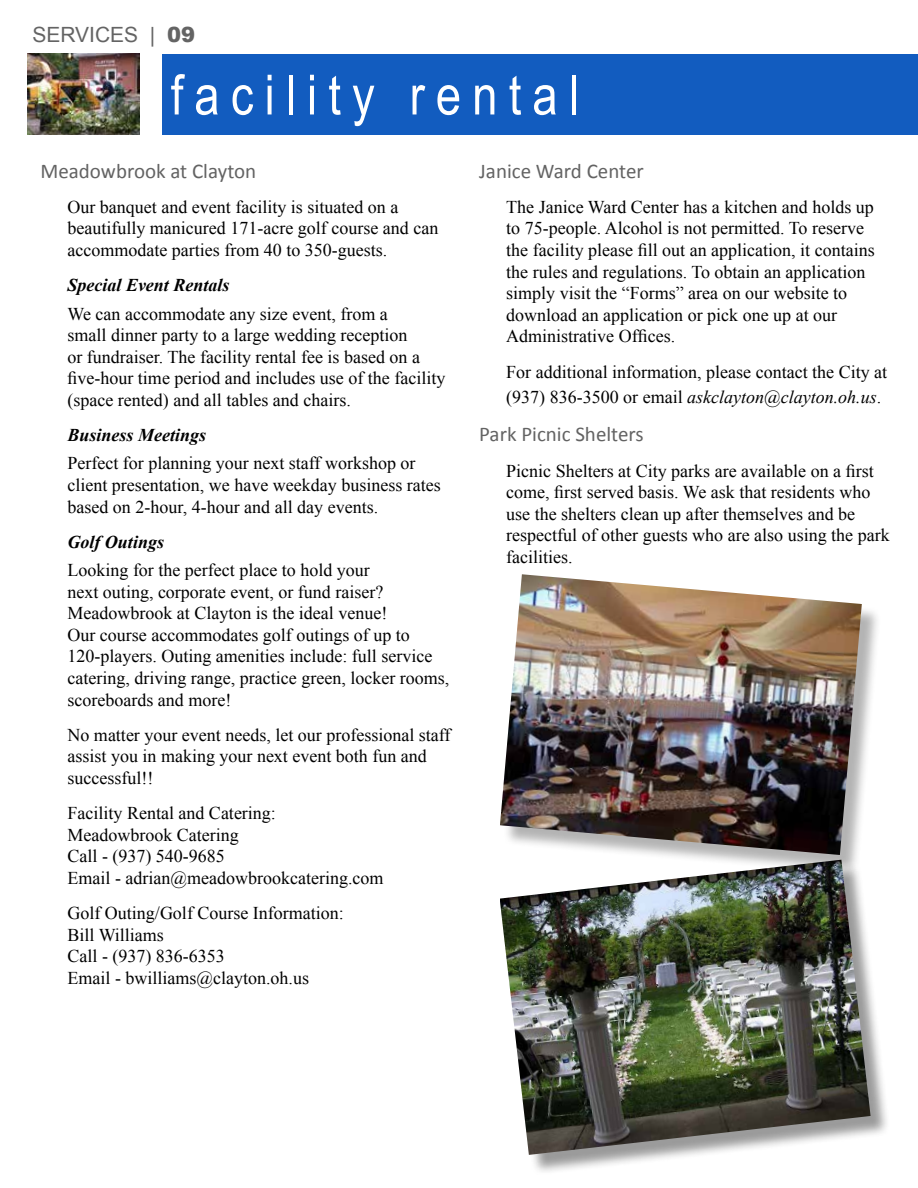
<style>
.page{position:relative;width:918px;height:1188px;background:#fff}
.page>*{position:absolute;margin:0;border:0;box-sizing:border-box;transform-origin:0 0}
.t1{font:55.5px "Arial Narrow";letter-spacing:.2em;color:#fff}
.t2{font:21px "Calibri";color:#636363}
.t3{font:21px "Arial";color:#646464}
.t4{font:18px/21.6px "Times New Roman";color:#000}
.t5{font:italic 700 18px "Times New Roman";color:#000}
.s1{font-weight:900}
.s2{font-style:italic}
</style>
<div class="page">
<div style="left:162px;top:54px;width:756px;height:81px;background:#125cbf"></div>
<img style="left:27px;top:54px;width:112px;height:81px">
<div style="left:503px;top:577px;width:379px;height:298px;background:#000;opacity:.3"></div>
<img style="left:500px;top:574px;width:362px;height:281px">
<div style="left:503px;top:863px;width:388px;height:312px;background:#000;opacity:.4"></div>
<img style="left:500px;top:860px;width:371px;height:295px">
<p class="t3" style="left:32px;top:21px;width:164px">SERVICES | <span class="s1">09</span></p>
<h1 class="t1" style="left:171px;top:54px;width:410px">facility rental</h1>
<p class="t2" style="left:479px;top:158px;width:166px">Janice Ward Center</p>
<p class="t4" style="left:506px;top:196px;width:370px">The Janice Ward Center has a kitchen and holds up to 75-people. Alcohol is not permitted. To reserve the facility please fill out an application, it contains the rules and regulations. To obtain an application simply visit the “Forms” area on our website to download an application or pick one up at our Administrative Offices.</p>
<p class="t4" style="left:506px;top:359px;width:382px;line-height:25.2px">For additional information, please contact the City at (937) 836-3500 or email <span class="s2">askclayton@clayton.oh.us</span>.</p>
<p class="t2" style="left:479px;top:421px;width:166px">Park Picnic Shelters</p>
<p class="t4" style="left:506px;top:459px;width:385px">Picnic Shelters at City parks are available on a first come, first served basis. We ask that residents who use the shelters clean up after themselves and be respectful of other guests who are also using the park facilities.</p>
<p class="t2" style="left:40px;top:158px;width:217px">Meadowbrook at Clayton</p>
<p class="t4" style="left:68px;top:196px;width:372px">Our banquet and event facility is situated on a beautifully manicured 171-acre golf course and can accommodate parties from 40 to 350-guests.</p>
<p class="t5" style="left:68px;top:273px;width:164px">Special Event Rentals</p>
<p class="t4" style="left:68px;top:302px;width:379px">We can accommodate any size event, from a<br>small dinner party to a large wedding reception<br>or fundraiser. The facility rental fee is based on a five-hour time period and includes use of the facility (space rented) and all tables and chairs.</p>
<p class="t5" style="left:68px;top:422px;width:140px">Business Meetings</p>
<p class="t4" style="left:68px;top:452px;width:375px">Perfect for planning your next staff workshop or client presentation, we have weekday business rates based on 2-hour, 4-hour and all day events.</p>
<p class="t5" style="left:68px;top:529px;width:98px">Golf Outings</p>
<p class="t4" style="left:68px;top:559px;width:383px">Looking for the perfect place to hold your<br>next outing, corporate event, or fund raiser?<br>Meadowbrook at Clayton is the ideal venue!<br>Our course accommodates golf outings of up to 120-players. Outing amenities include: full service catering, driving range, practice green, locker rooms, scoreboards and more!</p>
<p class="t4" style="left:68px;top:724px;width:385px">No matter your event needs, let our professional staff assist you in making your next event both fun and successful!!</p>
<p class="t4" style="left:68px;top:802px;width:318px">Facility Rental and Catering:<br>Meadowbrook Catering<br>Call - (937) 540-9685<br>Email - adrian@meadowbrookcatering.com</p>
<p class="t4" style="left:68px;top:902px;width:278px">Golf Outing/Golf Course Information:<br>Bill Williams<br>Call - (937) 836-6353<br>Email - bwilliams@clayton.oh.us</p>
</div>
